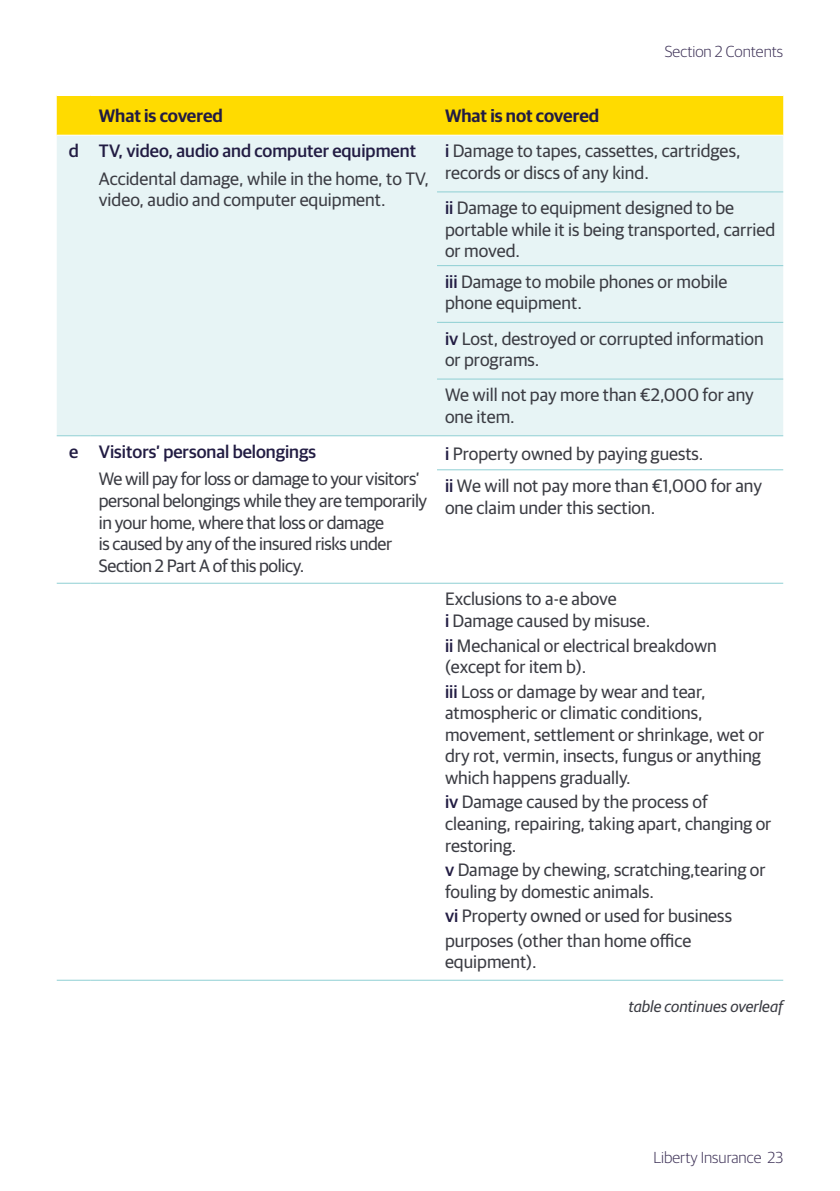
<style>
.page{position:relative;width:840px;height:1191px;background:#fff}
.page>*{position:absolute;margin:0;border:0;box-sizing:border-box;transform-origin:0 0}
.t1{font:18px/21.6px "Guardian Sans";color:#3b3c43}
.t2{font:18px/21.6px "Guardian Sans";letter-spacing:-.02em;color:#3b3c43}
.t3{font:500 18px "Guardian Sans";color:#221c43}
.t4{font:600 18px "Guardian Sans";color:#221c43}
.t5{font:300 16px "Guardian Sans";color:#403459}
.t6{font:italic 16px "Guardian Sans";color:#3b3c43}
.s1{font-weight:500;color:#221c43}
</style>
<div class="page">
<div style="left:57px;top:96px;width:725px;height:39px;background:#ffdb00"></div>
<div style="left:57px;top:136px;width:725px;height:299px;background:#e7f4f5"></div>
<svg style="left:437px;top:436px;width:345px;height:147px"></svg>
<hr style="left:437px;top:191px;width:345px;height:1px;background:#8ecfd3">
<hr style="left:437px;top:265px;width:345px;height:1px;background:#8ecfd3">
<hr style="left:437px;top:322px;width:345px;height:1px;background:#8ecfd3">
<hr style="left:437px;top:378px;width:345px;height:1px;background:#8ecfd3">
<hr style="left:437px;top:435px;width:345px;height:1px;background:#8ecfd3">
<hr style="left:437px;top:469px;width:345px;height:1px;background:#8ecfd3">
<hr style="left:57px;top:435px;width:34px;height:1px;background:#8ecfd3">
<hr style="left:91px;top:435px;width:346px;height:1px;background:#8ecfd3">
<hr style="left:57px;top:583px;width:34px;height:1px;background:#8ecfd3">
<hr style="left:91px;top:583px;width:346px;height:1px;background:#8ecfd3">
<hr style="left:437px;top:583px;width:345px;height:1px;background:#8ecfd3">
<hr style="left:57px;top:979px;width:34px;height:1px;background:#8ecfd3">
<hr style="left:91px;top:979px;width:346px;height:1px;background:#8ecfd3">
<hr style="left:437px;top:979px;width:345px;height:1px;background:#8ecfd3">
<p class="t5" style="left:664px;top:40px;width:120px">Section 2 Contents</p>
<p class="t4" style="left:99px;top:103px;width:125px">What is covered</p>
<p class="t4" style="left:445px;top:103px;width:155px">What is not covered</p>
<p class="t3" style="left:69px;top:138px;width:348px">d TV, video, audio and computer equipment</p>
<p class="t1" style="left:99px;top:166px;width:331px">Accidental damage, while in the home, to TV, video, audio and computer equipment.</p>
<p class="t1" style="left:445px;top:139px;width:297px"><span class="s1">i</span> Damage to tapes, cassettes, cartridges, records or discs of any kind.</p>
<p class="t1" style="left:445px;top:196px;width:331px"><span class="s1">ii</span> Damage to equipment designed to be portable while it is being transported, carried or moved.</p>
<p class="t1" style="left:445px;top:269px;width:284px"><span class="s1">iii</span> Damage to mobile phones or mobile phone equipment.</p>
<p class="t1" style="left:445px;top:326px;width:320px"><span class="s1">iv</span> Lost, destroyed or corrupted information or programs.</p>
<p class="t1" style="left:445px;top:383px;width:310px">We will not pay more than €2,000 for any one item.</p>
<p class="t3" style="left:69px;top:439px;width:248px">e Visitors’ personal belongings</p>
<p class="t2" style="left:99px;top:467px;width:330px">We will pay for loss or damage to your visitors’ personal belongings while they are temporarily in your home, where that loss or damage<br>is caused by any of the insured risks under Section 2 Part A of this policy.</p>
<p class="t1" style="left:445px;top:436px;width:318px;line-height:32.2px"><span class="s1">i</span> Property owned by paying guests.<br><span class="s1">ii</span> We will not pay more than €1,000 for any</p>
<p class="t1" style="left:445px;top:495px;width:212px">one claim under this section.</p>
<p class="t1" style="left:445px;top:587px;width:207px">Exclusions to a-e above<br><span class="s1">i</span> Damage caused by misuse.</p>
<p class="t1" style="left:445px;top:633px;width:273px"><span class="s1">ii</span> Mechanical or electrical breakdown (except for item b).</p>
<p class="t1" style="left:445px;top:679px;width:320px"><span class="s1">iii</span> Loss or damage by wear and tear, atmospheric or climatic conditions, movement, settlement or shrinkage, wet or dry rot, vermin, insects, fungus or anything which happens gradually.</p>
<p class="t1" style="left:445px;top:790px;width:327px"><span class="s1">iv</span> Damage caused by the process of cleaning, repairing, taking apart, changing or restoring.</p>
<p class="t1" style="left:445px;top:857px;width:322px"><span class="s1">v</span> Damage by chewing, scratching,tearing or fouling by domestic animals.</p>
<p class="t1" style="left:445px;top:902px;width:288px;line-height:24.4px"><span class="s1">vi</span> Property owned or used for business purposes (other than home office</p>
<p class="t1" style="left:445px;top:949px;width:93px">equipment).</p>
<p class="t6" style="left:628px;top:995px;width:156px">table continues overleaf</p>
<p class="t5" style="left:653px;top:1146px;width:131px">Liberty Insurance 23</p>
</div>
